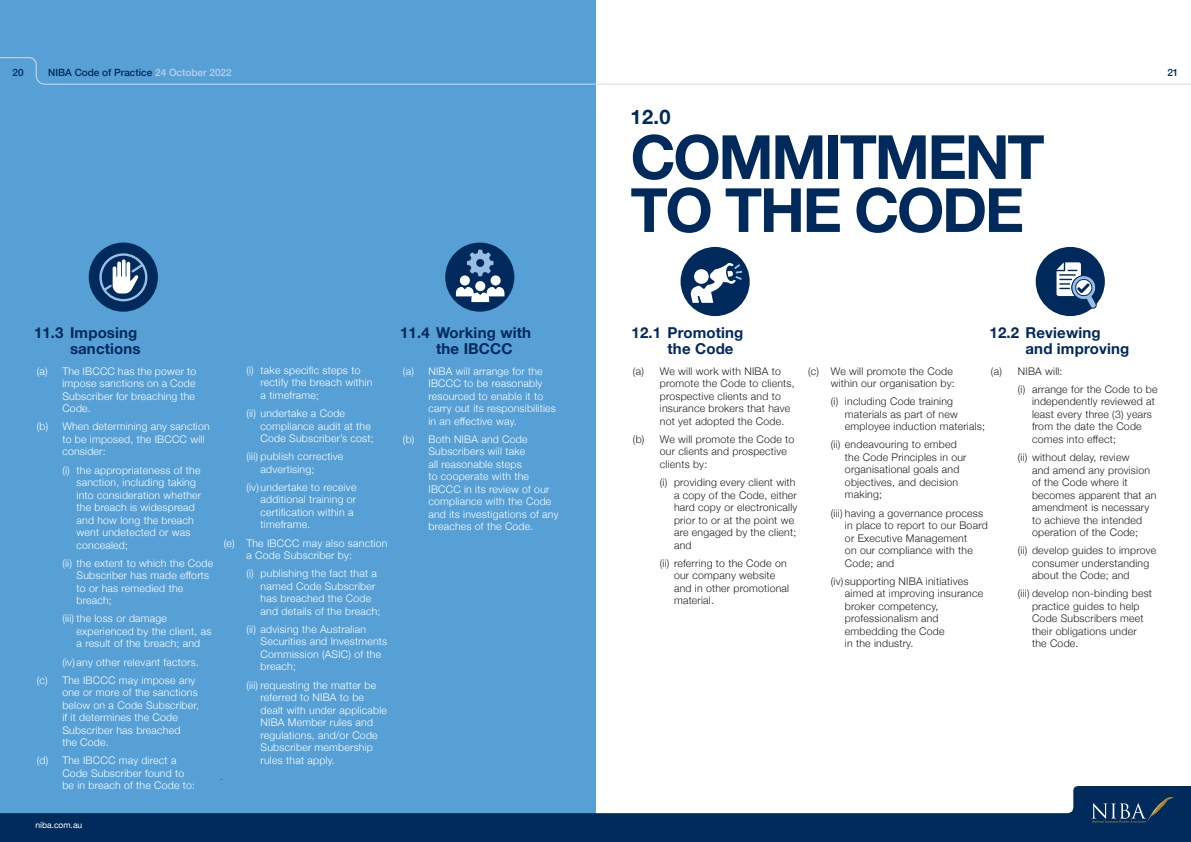
<style>
.page{position:relative;width:1191px;height:842px;background:#fff}
.page>*{position:absolute;margin:0;border:0;box-sizing:border-box;transform-origin:0 0}
.HEADER_largest{font:700 61px/53px "Helvetica Neue";letter-spacing:-.04em;color:#00295c}
.No__large{font:700 20px "Helvetica Neue";color:#00295c}
.SUBHEAD_bold{font:700 15px/16px "Helvetica Neue";letter-spacing:.01em;color:#00295c}
.BODY_light_double_i{font:300 10.5px/12.5px "Helvetica Neue";letter-spacing:.02em;color:#231f20}
.BODY_light_double_i-2{font:300 10.5px/12.5px "Helvetica Neue";letter-spacing:.02em;color:#fff}
.BODY_light_indented{font:300 10.5px/12.5px "Helvetica Neue";letter-spacing:.02em;color:#fff}
.BODY_light_indented-2{font:300 10.5px/12.5px "Helvetica Neue";letter-spacing:.02em;color:#231f20}
.t1{font:500 10px "Helvetica Neue";color:#00295c}
.BODY_light_10__inde{font:300 9px "Helvetica Neue";color:#231f20}
.t2{font:8.5px "Helvetica Neue";color:#fff}
.s1{color:#b8d2ec}
</style>
<div class="page">
<div style="left:0;top:0;width:595px;height:821px;background:#56a0d5"></div>
<div style="left:680px;top:247px;width:69px;height:69px;background:#00295c;border-radius:50%"></div>
<svg style="left:690px;top:263px;width:52px;height:40px"></svg>
<div style="left:1035px;top:247px;width:69px;height:69px;background:#00295c;border-radius:50%"></div>
<svg style="left:1056px;top:262px;width:41px;height:47px"></svg>
<div style="left:89px;top:243px;width:69px;height:69px;background:#00295c;border-radius:50%"></div>
<svg style="left:99px;top:253px;width:49px;height:48px"></svg>
<div style="left:445px;top:243px;width:69px;height:69px;background:#00295c;border-radius:50%"></div>
<svg style="left:467px;top:250px;width:26px;height:26px"></svg>
<div style="left:475px;top:281px;width:10px;height:10px;background:#fff;border-radius:50%"></div>
<div style="left:490px;top:275px;width:10px;height:10px;background:#fff;border-radius:50%"></div>
<svg style="left:456px;top:287px;width:48px;height:15px"></svg>
<div style="left:460px;top:275px;width:10px;height:10px;background:#fff;border-radius:50%"></div>
<svg style="left:0;top:57px;width:1191px;height:28px"></svg>
<svg style="left:0;top:786px;width:1191px;height:56px;fill:#002b5c"></svg>
<svg style="left:1091px;top:795px;width:84px;height:28px;background:#1e4167"></svg>
<p class="t1" style="left:13px;top:65px;width:13px">20</p>
<p class="t1" style="left:48px;top:65px;width:185px">NIBA Code of Practice <span class="s1">24 October 2022</span></p>
<p class="t1" style="left:1167px;top:65px;width:13px">21</p>
<p class="No__large" style="left:630px;top:101px;width:42px">12.0</p>
<p class="SUBHEAD_bold" style="left:34px;top:325px;width:108px;text-align:right">11.3 Imposing sanctions</p>
<p class="BODY_light_indented" style="left:62px;top:364px;width:135px;text-indent:-26px">(a) The IBCCC has the power to impose sanctions on a Code<br>Subscriber for breaching the<br>Code.</p>
<p class="BODY_light_indented" style="left:62px;top:420px;width:149px;text-indent:-26px">(b) When determining any sanction to be imposed, the IBCCC will consider:</p>
<p class="BODY_light_double_i-2" style="left:77px;top:463px;width:126px;text-indent:-14px">(i) the appropriateness of the sanction, including taking into consideration whether the breach is widespread and how long the breach went undetected or was concealed;</p>
<p class="BODY_light_double_i-2" style="left:77px;top:556px;width:138px;text-indent:-14px">(ii) the extent to which the Code<br>Subscriber has made efforts to or has remedied the breach;</p>
<p class="BODY_light_double_i-2" style="left:77px;top:612px;width:136px;text-indent:-14px">(iii) the loss or damage experienced by the client, as a result of the breach; and</p>
<p class="BODY_light_double_i-2" style="left:62px;top:655px;width:138px">(iv) any other relevant factors.</p>
<p class="BODY_light_indented" style="left:62px;top:673px;width:138px;text-indent:-26px">(c) The IBCCC may impose any one or more of the sanctions below on a Code Subscriber, if it determines the Code<br>Subscriber has breached<br>the Code.</p>
<p class="BODY_light_indented" style="left:62px;top:754px;width:134px;text-indent:-26px">(d) The IBCCC may direct a<br>Code Subscriber found to be in breach of the Code to:</p>
<p class="BODY_light_double_i-2" style="left:261px;top:363px;width:113px;text-indent:-14px">(i) take specific steps to rectify the breach within a timeframe;</p>
<p class="BODY_light_double_i-2" style="left:261px;top:406px;width:115px;text-indent:-14px">(ii) undertake a Code compliance audit at the<br>Code Subscriber’s cost;</p>
<p class="BODY_light_double_i-2" style="left:261px;top:449px;width:84px;text-indent:-14px">(iii) publish corrective advertising;</p>
<p class="BODY_light_double_i-2" style="left:261px;top:480px;width:97px;text-indent:-14px">(iv) undertake to receive additional training or certification within a timeframe.</p>
<p class="BODY_light_indented" style="left:246px;top:536px;width:143px;text-indent:-23px">(e) The IBCCC may also sanction a Code Subscriber by:</p>
<p class="BODY_light_double_i-2" style="left:261px;top:566px;width:121px;text-indent:-14px">(i) publishing the fact that a named Code Subscriber has breached the Code and details of the breach;</p>
<p class="BODY_light_double_i-2" style="left:261px;top:622px;width:128px;text-indent:-14px">(ii) advising the Australian<br>Securities and Investments<br>Commission (ASIC) of the breach;</p>
<p class="BODY_light_double_i-2" style="left:261px;top:678px;width:128px;text-indent:-14px">(iii) requesting the matter be referred to NIBA to be dealt with under applicable<br>NIBA Member rules and regulations, and/or Code<br>Subscriber membership rules that apply.</p>
<p class="BODY_light_10__inde" style="left:220px;top:770px;width:4px">.</p>
<p class="t2" style="left:36px;top:819px;width:48px">niba.com.au</p>
<p class="SUBHEAD_bold" style="left:436px;top:325px;width:96px;text-indent:-36px">11.4 Working with the IBCCC</p>
<p class="BODY_light_indented" style="left:428px;top:364px;width:129px;text-indent:-26px">(a) NIBA will arrange for the<br>IBCCC to be reasonably resourced to enable it to carry out its responsibilities in an effective way.</p>
<p class="BODY_light_indented" style="left:428px;top:432px;width:132px;text-indent:-26px">(b) Both NIBA and Code<br>Subscribers will take<br>all reasonable steps<br>to cooperate with the<br>IBCCC in its review of our compliance with the Code and its investigations of any breaches of the Code.</p>
<p class="HEADER_largest" style="left:630px;top:132px;width:415px">COMMITMENT<br>TO THE CODE</p>
<p class="SUBHEAD_bold" style="left:667px;top:325px;width:77px;text-indent:-36px">12.1 Promoting the Code</p>
<p class="BODY_light_indented-2" style="left:660px;top:364px;width:136px;text-indent:-27px">(a) We will work with NIBA to promote the Code to clients, prospective clients and to insurance brokers that have not yet adopted the Code.</p>
<p class="BODY_light_indented-2" style="left:660px;top:432px;width:136px;text-indent:-27px">(b) We will promote the Code to our clients and prospective clients by:</p>
<p class="BODY_light_double_i" style="left:674px;top:475px;width:125px;text-indent:-14px">(i) providing every client with a copy of the Code, either hard copy or electronically prior to or at the point we are engaged by the client; and</p>
<p class="BODY_light_double_i" style="left:674px;top:556px;width:117px;text-indent:-14px">(ii) referring to the Code on our company website and in other promotional material.</p>
<p class="SUBHEAD_bold" style="left:1025px;top:325px;width:105px;text-indent:-36px">12.2 Reviewing and improving</p>
<p class="BODY_light_indented-2" style="left:991px;top:364px;width:73px">(a) NIBA will:</p>
<p class="BODY_light_double_i" style="left:1032px;top:382px;width:127px;text-indent:-14px">(i) arrange for the Code to be independently reviewed at least every three (3) years from the date the Code comes into effect;</p>
<p class="BODY_light_double_i" style="left:1032px;top:450px;width:126px;text-indent:-14px">(ii) without delay, review<br>and amend any provision of the Code where it becomes apparent that an amendment is necessary to achieve the intended operation of the Code;</p>
<p class="BODY_light_double_i" style="left:1032px;top:543px;width:126px;text-indent:-14px">(ii) develop guides to improve consumer understanding about the Code; and</p>
<p class="BODY_light_double_i" style="left:1032px;top:587px;width:121px;text-indent:-14px">(iii) develop non-binding best practice guides to help<br>Code Subscribers meet their obligations under the Code.</p>
<p class="BODY_light_indented-2" style="left:808px;top:364px;width:148px;text-align:right">(c) We will promote the Code within our organisation by:</p>
<p class="BODY_light_double_i" style="left:845px;top:394px;width:142px;text-indent:-14px">(i) including Code training materials as part of new employee induction materials;</p>
<p class="BODY_light_double_i" style="left:845px;top:438px;width:123px;text-indent:-14px">(ii) endeavouring to embed the Code Principles in our organisational goals and objectives, and decision making;</p>
<p class="BODY_light_double_i" style="left:845px;top:506px;width:144px;text-indent:-14px">(iii) having a governance process in place to report to our Board or Executive Management<br>on our compliance with the<br>Code; and</p>
<p class="BODY_light_double_i" style="left:845px;top:574px;width:140px;text-indent:-14px">(iv) supporting NIBA initiatives aimed at improving insurance broker competency, professionalism and embedding the Code<br>in the industry.</p>
</div>
